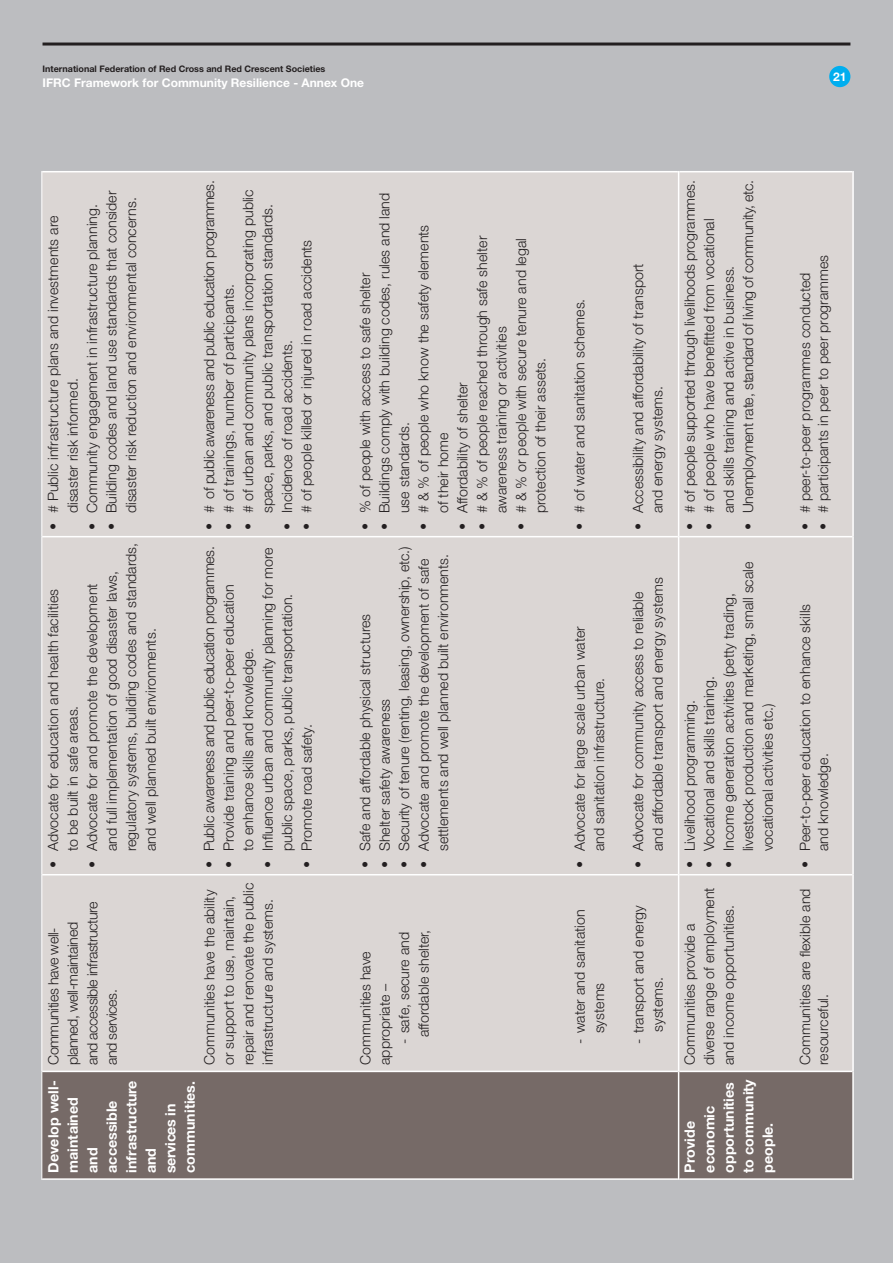
<style>
.page{position:relative;width:893px;height:1263px;background:#bcbdc0}
.page>*{position:absolute;margin:0;border:0;box-sizing:border-box;transform-origin:0 0}
.t1{font:300 14.25px/19.5px "Helvetica Neue LT Std";color:#231f20}
.t2{font:300 14.25px/19.5px "Helvetica Neue LT Std";letter-spacing:-.03em;color:#231f20}
.t3{font:700 14.25px/19.5px "Helvetica Neue LT Std";color:#fff}
.t4{font:300 14.25px "Helvetica Neue LT Std";letter-spacing:-.02em;color:#231f20}
.t5{font:700 12px "Helvetica Neue LT Std";color:#fff}
.t6{font:700 9px "Helvetica Neue LT Std";color:#231f20}
</style>
<div class="page">
<hr style="left:43px;top:43px;width:807px;height:3px;background:#231f20">
<div style="left:829px;top:66px;width:21px;height:21px;background:#00aeef;border-radius:50%"></div>
<div style="left:42px;top:1072px;width:810px;height:106px;background:#766a67"></div>
<div style="left:42px;top:172px;width:810px;height:899px;background:#dbd6d4"></div>
<hr style="left:41px;top:1071px;width:1px;height:109px;background:#fff">
<hr style="left:41px;top:875px;width:1px;height:196px;background:#fff">
<hr style="left:41px;top:537px;width:1px;height:338px;background:#fff">
<hr style="left:41px;top:171px;width:1px;height:366px;background:#fff">
<hr style="left:42px;top:1178px;width:636px;height:2px;background:#fff">
<hr style="left:42px;top:1071px;width:636px;height:1px;background:#fff">
<hr style="left:42px;top:874px;width:636px;height:1px;background:#fff">
<hr style="left:42px;top:536px;width:636px;height:1px;background:#fff">
<hr style="left:42px;top:171px;width:636px;height:1px;background:#fff">
<hr style="left:678px;top:1071px;width:1px;height:109px;background:#fff">
<hr style="left:679px;top:1178px;width:173px;height:2px;background:#fff">
<hr style="left:678px;top:875px;width:1px;height:196px;background:#fff">
<hr style="left:679px;top:1071px;width:173px;height:1px;background:#fff">
<hr style="left:678px;top:537px;width:1px;height:338px;background:#fff">
<hr style="left:679px;top:874px;width:173px;height:1px;background:#fff">
<hr style="left:678px;top:171px;width:1px;height:366px;background:#fff">
<hr style="left:679px;top:536px;width:173px;height:1px;background:#fff">
<hr style="left:679px;top:171px;width:173px;height:1px;background:#fff">
<hr style="left:852px;top:1071px;width:2px;height:109px;background:#fff">
<hr style="left:852px;top:875px;width:2px;height:196px;background:#fff">
<hr style="left:852px;top:537px;width:2px;height:338px;background:#fff">
<hr style="left:852px;top:171px;width:2px;height:366px;background:#fff">
<p class="t6" style="left:43px;top:64px;width:284px">International Federation of Red Cross and Red Crescent Societies</p>
<p class="t5" style="left:43px;top:75px;width:323px">IFRC Framework for Community Resilience - Annex One</p>
<p class="t5" style="left:833px;top:69px;width:15px">21</p>
<p class="t1" style="left:102px;top:513px;width:324px;text-indent:-17px;rotate:-90deg">• Building codes and land use standards that consider disaster risk reduction and environmental concerns.</p>
<p class="t2" style="left:199px;top:530px;width:352px;rotate:-90deg">• # of public awareness and public education programmes.</p>
<p class="t1" style="left:238px;top:530px;width:342px;text-align:center;rotate:-90deg">• # of urban and community plans incorporating public space, parks, and public transportation standards.</p>
<p class="t1" style="left:43px;top:513px;width:299px;text-indent:-17px;rotate:-90deg">• # Public infrastructure plans and investments are disaster risk informed.</p>
<p class="t1" style="left:82px;top:530px;width:328px;rotate:-90deg">• Community engagement in infrastructure planning.</p>
<p class="t1" style="left:219px;top:530px;width:247px;rotate:-90deg">• # of trainings, number of participants.</p>
<p class="t1" style="left:277px;top:530px;width:192px;rotate:-90deg">• Incidence of road accidents.</p>
<p class="t1" style="left:297px;top:530px;width:292px;rotate:-90deg">• # of people killed or injured in road accidents</p>
<p class="t1" style="left:43px;top:851px;width:264px;text-indent:-17px;rotate:-90deg">• Advocate for education and health facilities to be built in safe areas.</p>
<p class="t1" style="left:82px;top:851px;width:310px;text-indent:-17px;rotate:-90deg">• Advocate for and promote the development<br>and full implementation of good disaster laws, regulatory systems, building codes and standards, and well planned built environments.</p>
<p class="t2" style="left:199px;top:868px;width:323px;rotate:-90deg">• Public awareness and public education programmes.</p>
<p class="t1" style="left:258px;top:851px;width:306px;text-indent:-17px;rotate:-90deg">• Influence urban and community planning for more public space, parks, public transportation.</p>
<p class="t1" style="left:219px;top:851px;width:268px;text-indent:-17px;rotate:-90deg">• Provide training and peer-to-peer education to enhance skills and knowledge.</p>
<p class="t1" style="left:297px;top:868px;width:146px;rotate:-90deg">• Promote road safety.</p>
<p class="t2" style="left:43px;top:1065px;width:165px;rotate:-90deg">Communities have well&shy;planned, well-maintained and accessible infrastructure and services.</p>
<p class="t3" style="left:43px;top:1173px;width:94px;rotate:-90deg">Develop well&shy;maintained and accessible infrastructure and<br>services in communities.</p>
<p class="t1" style="left:199px;top:1065px;width:184px;rotate:-90deg">Communities have the ability or support to use, maintain, repair and renovate the public infrastructure and systems.</p>
<p class="t1" style="left:374px;top:513px;width:322px;text-indent:-17px;rotate:-90deg">• Buildings comply with building codes, rules and land use standards.</p>
<p class="t1" style="left:355px;top:530px;width:259px;rotate:-90deg">• % of people with access to safe shelter</p>
<p class="t1" style="left:413px;top:513px;width:290px;text-indent:-17px;rotate:-90deg">• # &amp; % of people who know the safety elements of their home</p>
<p class="t1" style="left:472px;top:513px;width:279px;text-indent:-17px;rotate:-90deg">• # &amp; % of people reached through safe shelter awareness training or activities</p>
<p class="t1" style="left:511px;top:513px;width:276px;text-indent:-17px;rotate:-90deg">• # &amp; % or people with secure tenure and legal protection of their assets.</p>
<p class="t1" style="left:452px;top:530px;width:149px;rotate:-90deg">• Affordability of shelter</p>
<p class="t1" style="left:394px;top:868px;width:324px;rotate:-90deg">• Security of tenure (renting, leasing, ownership, etc.)</p>
<p class="t1" style="left:414px;top:851px;width:299px;text-indent:-17px;rotate:-90deg">• Advocate and promote the development of safe settlements and well planned built environments.</p>
<p class="t1" style="left:355px;top:868px;width:256px;rotate:-90deg">• Safe and affordable physical structures</p>
<p class="t1" style="left:375px;top:868px;width:171px;rotate:-90deg">• Shelter safety awareness</p>
<p class="t1" style="left:394px;top:1044px;width:116px;text-align:center;rotate:-90deg">- safe, secure and affordable shelter,</p>
<p class="t1" style="left:355px;top:1065px;width:115px;rotate:-90deg">Communities have appropriate –</p>
<p class="t1" style="left:569px;top:530px;width:233px;rotate:-90deg">• # of water and sanitation schemes.</p>
<p class="t1" style="left:570px;top:851px;width:226px;text-indent:-17px;rotate:-90deg">• Advocate for large scale urban water and sanitation infrastructure.</p>
<p class="t1" style="left:628px;top:513px;width:251px;text-indent:-17px;rotate:-90deg">• Accessibility and affordability of transport and energy systems.</p>
<p class="t1" style="left:628px;top:851px;width:276px;text-indent:-17px;rotate:-90deg">• Advocate for community access to reliable and affordable transport and energy systems</p>
<p class="t1" style="left:570px;top:1033px;width:125px;text-indent:-10px;rotate:-90deg">- water and sanitation systems</p>
<p class="t1" style="left:628px;top:1032px;width:128px;text-indent:-12px;rotate:-90deg">- transport and energy systems.</p>
<p class="t4" style="left:739px;top:530px;width:352px;rotate:-90deg">• Unemployment rate, standard of living of community, etc.</p>
<p class="t1" style="left:680px;top:530px;width:352px;rotate:-90deg">• # of people supported through livelihoods programmes.</p>
<p class="t1" style="left:699px;top:513px;width:296px;text-indent:-17px;rotate:-90deg">• # of people who have benefitted from vocational and skills training and active in business.</p>
<p class="t1" style="left:719px;top:851px;width:291px;text-indent:-17px;rotate:-90deg">• Income generation activities (petty trading, livestock production and marketing, small scale vocational activities etc.)</p>
<p class="t1" style="left:699px;top:868px;width:194px;rotate:-90deg">• Vocational and skills training.</p>
<p class="t1" style="left:680px;top:868px;width:170px;rotate:-90deg">• Livelihood programming.</p>
<p class="t1" style="left:813px;top:530px;width:277px;rotate:-90deg">• # participants in peer to peer programmes</p>
<p class="t1" style="left:795px;top:530px;width:259px;rotate:-90deg">• # peer-to-peer programmes conducted</p>
<p class="t1" style="left:796px;top:851px;width:249px;line-height:18px;text-indent:-17px;rotate:-90deg">• Peer-to-peer education to enhance skills and knowledge.</p>
<p class="t1" style="left:680px;top:1065px;width:179px;rotate:-90deg">Communities provide a diverse range of employment and income opportunities.</p>
<p class="t1" style="left:796px;top:1065px;width:178px;line-height:18px;rotate:-90deg">Communities are flexible and resourceful.</p>
<p class="t3" style="left:680px;top:1173px;width:95px;rotate:-90deg">Provide economic opportunities to community people.</p>
</div>
